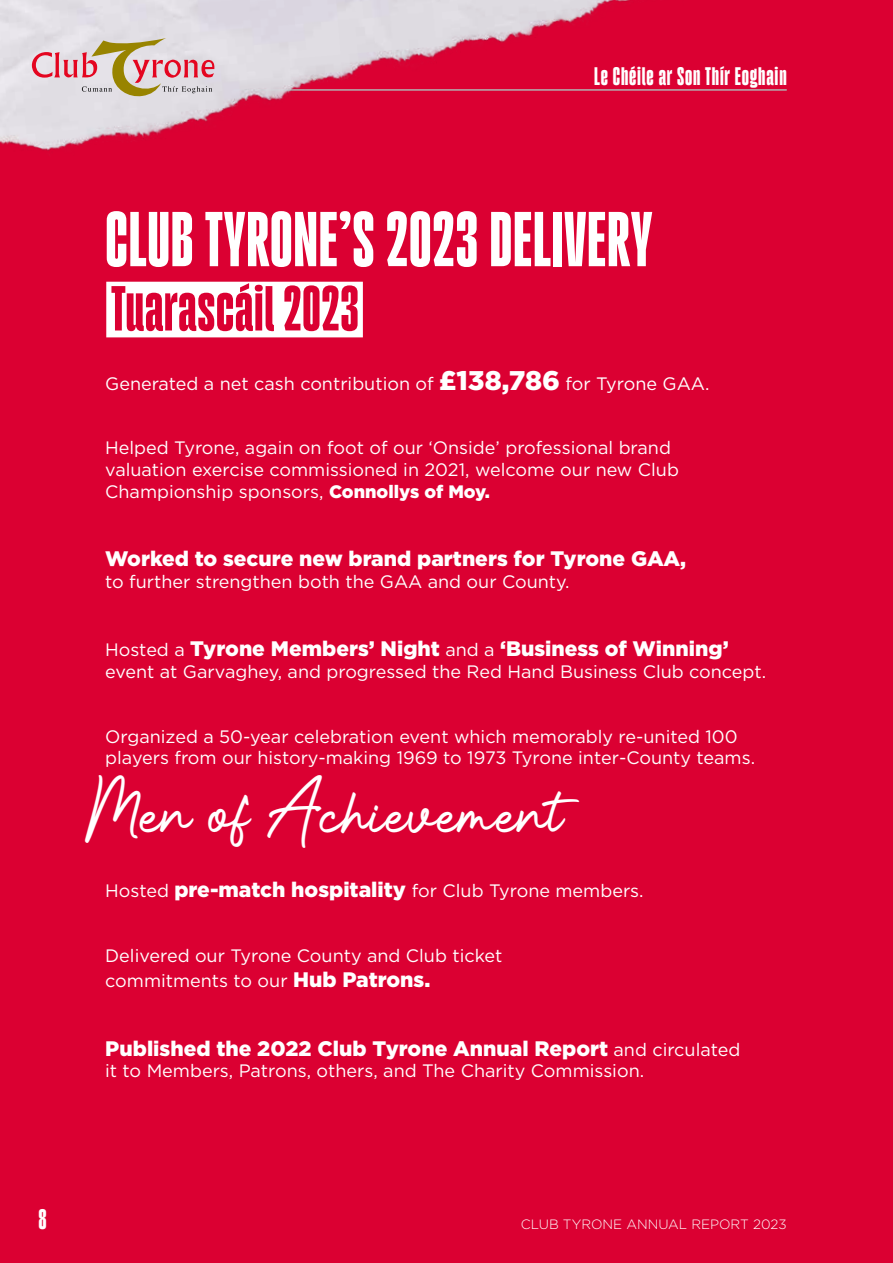
<style>
.page{position:relative;width:893px;height:1263px;background:#db0032}
.page>*{position:absolute;margin:0;border:0;box-sizing:border-box;transform-origin:0 0}
.t1{font:700 82.5px "Gazzetta";letter-spacing:.01em;color:#fff}
.t2{font:700 67.5px "Gazzetta";letter-spacing:.01em;color:#db0032}
.t3{font:39.9px "Photoshoot";color:#fff}
.t4{font:700 30px "Gazzetta";color:#fff}
.t5{font:700 27px "Gazzetta";letter-spacing:.03em;color:#fff}
.t6{font:900 21px "Gotham";color:#fff}
.t7{font:18px/21.6px "Gotham";color:#fff}
.t8{font:300 13.5px "Gotham";color:#fff}
.s1{font-weight:900;font-size:27px}
.s2{font-weight:900}
.s3{font-weight:400;font-size:18px}
.s4{font-weight:900;font-size:21px}
</style>
<div class="page">
<hr style="left:233px;top:90px;width:554px;height:1px;background:#b2b2b2">
<img style="left:0;top:0;width:696px;height:151px">
<svg style="left:32px;top:38px;width:182px;height:58px;background:#d7bab3"></svg>
<div style="left:106px;top:282px;width:257px;height:55px;background:#fff"></div>
<h3 class="t5" style="left:594px;top:62px;width:194px">Le Chéile ar Son Thír Eoghain</h3>
<h1 class="t1" style="left:105px;top:197px;width:549px">CLUB TYRONE’S 2023 DELIVERY</h1>
<h2 class="t2" style="left:111px;top:274px;width:249px">Tuarascáil 2023</h2>
<p class="t7" style="left:105px;top:372px;width:606px">Generated a net cash contribution of <span class="s1">£138,786</span> for Tyrone GAA.</p>
<p class="t7" style="left:105px;top:437px;width:575px">Helped Tyrone, again on foot of our ‘Onside’ professional brand valuation exercise commissioned in 2021, welcome our new Club<br>Championship sponsors, <span class="s2">Connollys of Moy.</span></p>
<p class="t6" style="left:105px;top:546px;width:582px">Worked to secure new brand partners for Tyrone GAA,</p>
<p class="t7" style="left:105px;top:570px;width:466px">to further strengthen both the GAA and our County.</p>
<p class="t6" style="left:105px;top:636px;width:625px"><span class="s3">Hosted a</span> Tyrone Members’ Night <span class="s3">and a</span> ‘Business of Winning’</p>
<p class="t7" style="left:105px;top:660px;width:662px">event at Garvaghey, and progressed the Red Hand Business Club concept.</p>
<p class="t7" style="left:105px;top:725px;width:651px">Organized a 50-year celebration event which memorably re-united 100 players from our history-making 1969 to 1973 Tyrone inter-County teams.</p>
<h3 class="t3" style="left:85px;top:794px;width:503px">Men of Achievement</h3>
<p class="t7" style="left:105px;top:880px;width:540px">Hosted <span class="s4">pre-match hospitality</span> for Club Tyrone members.</p>
<p class="t7" style="left:105px;top:943px;width:399px;line-height:25.2px">Delivered our Tyrone County and Club ticket commitments to our <span class="s4">Hub Patrons.</span></p>
<p class="t6" style="left:105px;top:1036px;width:637px">Published the 2022 Club Tyrone Annual Report <span class="s3">and circulated</span></p>
<p class="t7" style="left:105px;top:1060px;width:540px">it to Members, Patrons, others, and The Charity Commission.</p>
<h3 class="t4" style="left:38px;top:1204px;width:10px">8</h3>
<p class="t8" style="left:521px;top:1216px;width:267px">CLUB TYRONE ANNUAL REPORT 2023</p>
</div>
